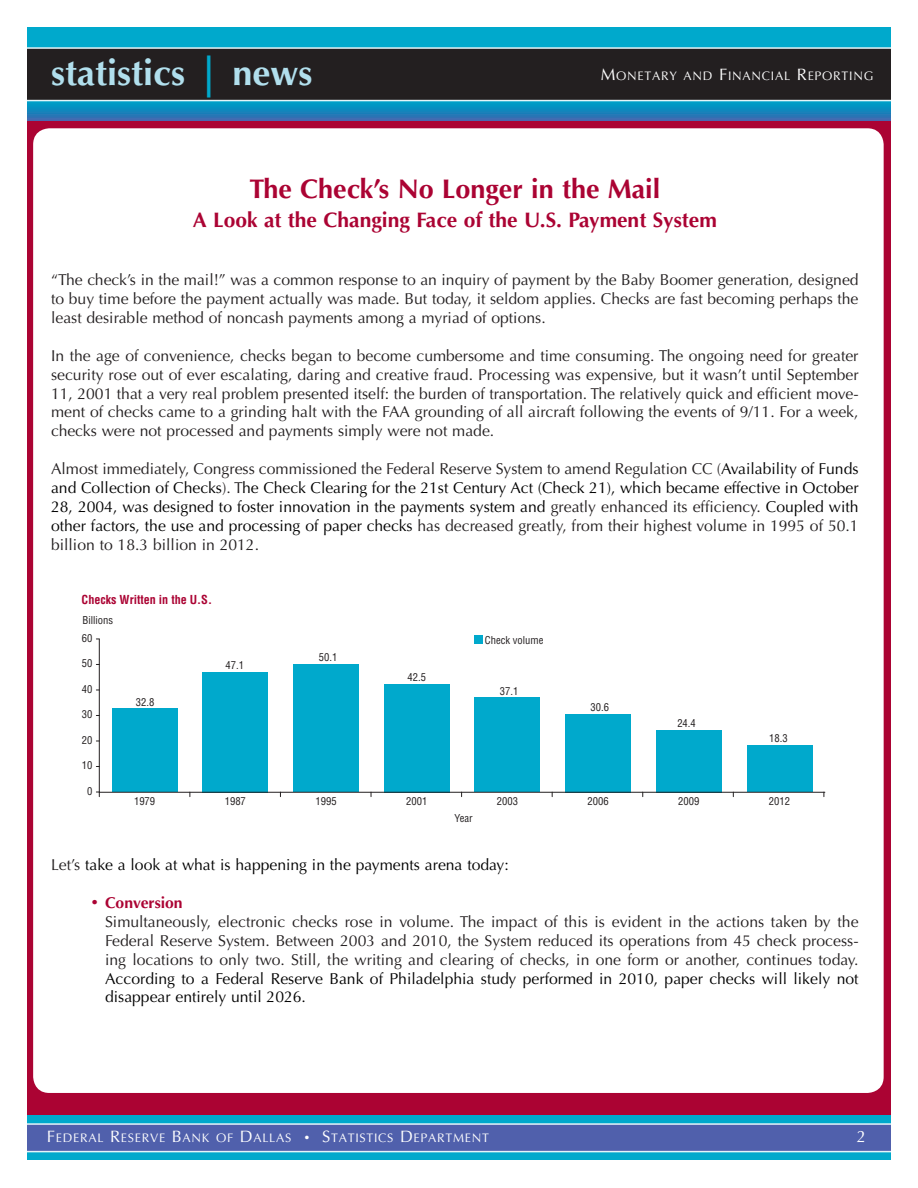
<style>
.page{position:relative;width:918px;height:1188px;background:#fff}
.page>*{position:absolute;margin:0;border:0;box-sizing:border-box;transform-origin:0 0}
.t1{font:700 36px "Optima LT Std";color:#b1dfed}
.Bodyw_tab{font:700 27px "Optima LT Std";color:#ab0333}
.Bodyw_tab-2{font:700 21px "Optima LT Std";color:#ab0333}
.t2{font:16.5px "Optima LT Std";color:#fff}
.t3{font:15.75px/18.9px "Optima LT Std";color:#231f20;text-align:justify}
.t4{font:15.75px/18.9px "Optima LT Std";color:#000;text-align:justify}
.List_Paragraph{font:700 15.75px "Optima LT Std";color:#ab0333}
.t5{font:12.3px "Optima LT Std";letter-spacing:.06em;color:#fff}
.t6{font:700 condensed 12.15px "Helvetica LT Std";color:#ab0333}
.t7{font:condensed 10.65px "Helvetica LT Std";color:#231f20}
.s1{font-size:42px;color:#00a9cc}
.s2{font-size:16.5px}
.s3{color:#231f20}
.s4{color:#000}
.s5{font-size:10.5px}
</style>
<div class="page">
<svg style="left:27px;top:101px;width:864px;height:21px"></svg>
<div style="left:27px;top:122px;width:864px;height:994px;background:#ab0333"></div>
<div style="left:27px;top:1116px;width:864px;height:44px;background:#00a9cc"></div>
<div style="left:27px;top:27px;width:864px;height:26px;background:#00a9cc"></div>
<div style="left:14px;top:48px;width:888px;height:53px;background:#231f20"></div>
<div style="left:14px;top:47px;width:889px;height:54px;border:2px solid #e4f4f8"></div>
<div style="left:2px;top:1124px;width:915px;height:28px;background:#5060ac"></div>
<div style="left:2px;top:1123px;width:916px;height:29px;border:2px solid #e4f4f8"></div>
<div style="left:891px;top:0;width:27px;height:1188px;background:#fff"></div>
<div style="left:0;top:0;width:27px;height:1188px;background:#fff"></div>
<div style="left:33px;top:128px;width:851px;height:965px;background:#fff;border-radius:16px"></div>
<hr style="left:99px;top:639px;width:1px;height:153px;background:#231f20">
<div style="left:112px;top:709px;width:65px;height:83px;background:#00a9cc"></div>
<div style="left:203px;top:672px;width:65px;height:120px;background:#00a9cc"></div>
<div style="left:293px;top:664px;width:66px;height:128px;background:#00a9cc"></div>
<div style="left:384px;top:684px;width:65px;height:108px;background:#00a9cc"></div>
<div style="left:475px;top:698px;width:65px;height:94px;background:#00a9cc"></div>
<div style="left:566px;top:714px;width:65px;height:78px;background:#00a9cc"></div>
<div style="left:656px;top:730px;width:66px;height:62px;background:#00a9cc"></div>
<div style="left:747px;top:746px;width:65px;height:46px;background:#00a9cc"></div>
<hr style="left:99px;top:792px;width:726px;height:1px;background:#231f20">
<div style="left:475px;top:636px;width:8px;height:8px;background:#00a9cc"></div>
<p class="t1" style="left:51px;top:52px;width:263px">statistics <span class="s1">|</span> news</p>
<p class="t5" style="left:601px;top:69px;width:274px"><span class="s2">M</span>ONETARY AND <span class="s2">F</span>INANCIAL <span class="s2">R</span>EPORTING</p>
<p class="Bodyw_tab" style="left:249px;top:174px;width:412px">The Check’s No Longer in the Mail</p>
<p class="Bodyw_tab-2" style="left:193px;top:208px;width:526px">A Look at the Changing Face of the U.S. Payment System</p>
<p class="t3" style="left:51px;top:271px;width:809px">“The check’s in the mail!” was a common response to an inquiry of payment by the Baby Boomer generation, designed to buy time before the payment actually was made. But today, it seldom applies. Checks are fast becoming perhaps the least desirable method of noncash payments among a myriad of options.</p>
<p class="t3" style="left:51px;top:346px;width:809px">In the age of convenience, checks began to become cumbersome and time consuming. The ongoing need for greater security rose out of ever escalating, daring and creative fraud. Processing was expensive, but it wasn’t until September 11, 2001 that a very real problem presented itself: the burden of transportation. The relatively quick and efficient move&shy;ment of checks came to a grinding halt with the FAA grounding of all aircraft following the events of 9/11. For a week, checks were not processed and payments simply were not made.</p>
<p class="t4" style="left:51px;top:460px;width:809px"><span class="s3">Almost immediately, Congress commissioned the Federal Reserve System to amend Regulation CC (</span>Availability of Funds and Collection of Checks<span class="s3">). T</span>he Check Clearing for the 21st Century Act (Check 21), which became effective in October 28, 2004, was designed to foster innovation in the payments system and <span class="s3">greatly enhanced its efficiency.</span> Coupled with other factors, the use and processing of paper checks <span class="s3">has decreased greatly, from their highest volume in 1995 of 50.1 billion to 18.3 billion in 2012.</span></p>
<p class="t6" style="left:82px;top:592px;width:132px">Checks Written in the U.S.</p>
<p class="t7" style="left:83px;top:614px;width:32px">Billions</p>
<p class="t7" style="left:82px;top:631px;width:12px">60</p>
<p class="t7" style="left:82px;top:657px;width:12px">50</p>
<p class="t7" style="left:82px;top:682px;width:12px">40</p>
<p class="t7" style="left:82px;top:708px;width:12px">30</p>
<p class="t7" style="left:82px;top:733px;width:12px">20</p>
<p class="t7" style="left:82px;top:759px;width:12px">10</p>
<p class="t7" style="left:87px;top:784px;width:7px">0</p>
<p class="t7" style="left:136px;top:695px;width:20px">32.8</p>
<p class="t7" style="left:226px;top:658px;width:20px">47.1</p>
<p class="t7" style="left:319px;top:651px;width:20px">50.1</p>
<p class="t7" style="left:408px;top:670px;width:20px">42.5</p>
<p class="t7" style="left:485px;top:633px;width:60px">Check volume</p>
<p class="t7" style="left:500px;top:684px;width:20px">37.1</p>
<p class="t7" style="left:591px;top:701px;width:20px">30.6</p>
<p class="t7" style="left:677px;top:716px;width:20px">24.4</p>
<p class="t7" style="left:769px;top:732px;width:20px">18.3</p>
<p class="t7" style="left:134px;top:795px;width:23px">1979</p>
<p class="t7" style="left:225px;top:795px;width:23px">1987</p>
<p class="t7" style="left:315px;top:795px;width:23px">1995</p>
<p class="t7" style="left:406px;top:795px;width:23px">2001</p>
<p class="t7" style="left:497px;top:795px;width:23px">2003</p>
<p class="t7" style="left:588px;top:795px;width:23px">2006</p>
<p class="t7" style="left:678px;top:795px;width:23px">2009</p>
<p class="t7" style="left:769px;top:795px;width:23px">2012</p>
<p class="t7" style="left:454px;top:811px;width:20px">Year</p>
<p class="t4" style="left:51px;top:856px;width:459px"><span class="s3">Let’s</span> take a look at what is happening in the payments arena today:</p>
<p class="List_Paragraph" style="left:91px;top:893px;width:93px">• Conversion</p>
<p class="t3" style="left:105px;top:912px;width:755px">Simultaneously, electronic checks rose in volume. The impact of this is evident in the actions taken by the Federal Reserve System. Between 2003 and 2010, the System reduced its operations from 45 check process&shy;ing locations to only two. Still, the writing and clearing of checks, in one form or another, continues today.<br><span class="s4">According to a Federal Reserve Bank of Philadelphia study performed in 2010, paper checks will likely not disappear entirely until 2026.</span></p>
<p class="t5" style="left:47px;top:1131px;width:444px"><span class="s2">F</span>EDERAL <span class="s2">R</span>ESERVE <span class="s2">B</span>ANK OF <span class="s2">D</span>ALLAS <span class="s5">•</span> <span class="s2">S</span>TATISTICS <span class="s2">D</span> EPARTMENT</p>
<p class="t2" style="left:857px;top:1127px;width:11px">2</p>
</div>
